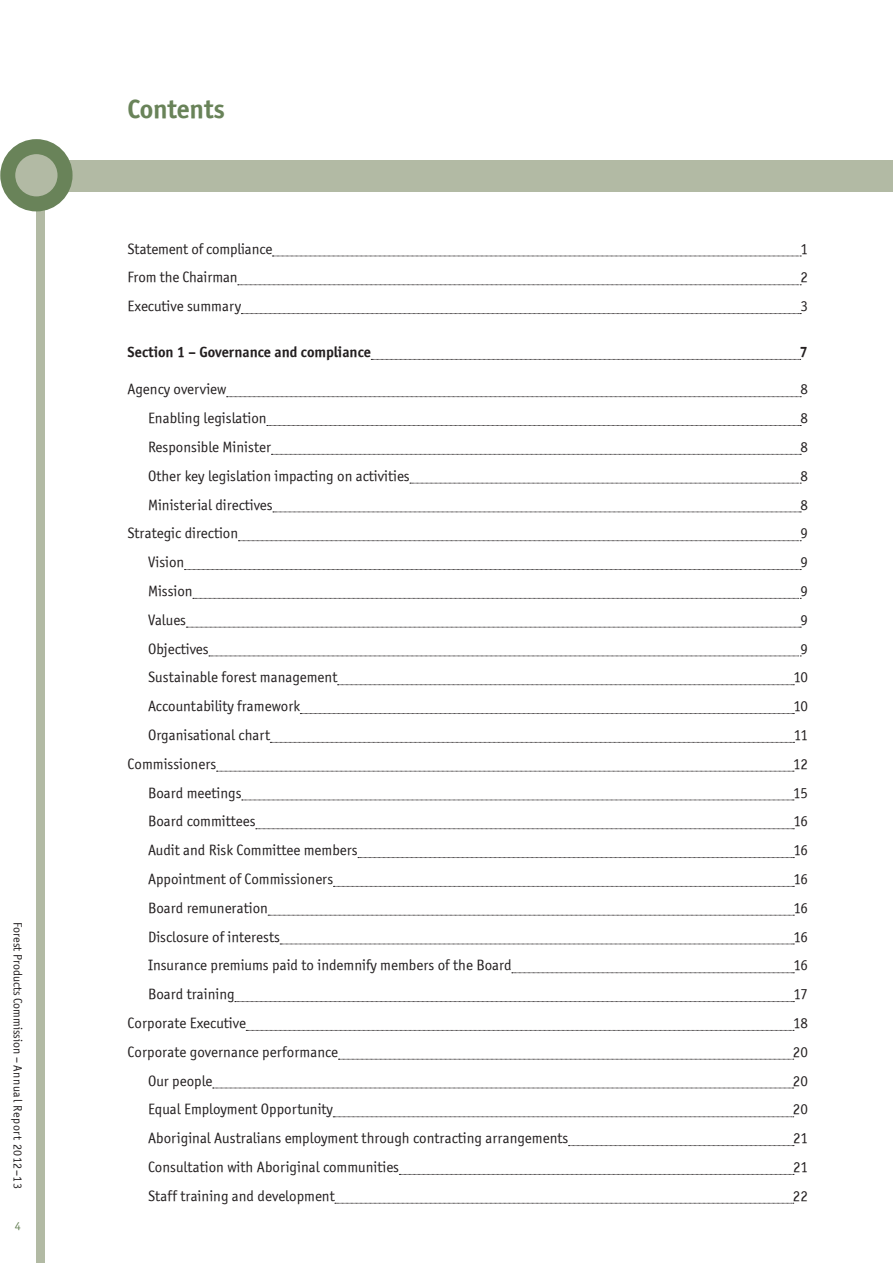
<style>
.page{position:relative;width:893px;height:1263px;background:#fff}
.page>*{position:absolute;margin:0;border:0;box-sizing:border-box;transform-origin:0 0}
.Heading_1{font:27px "Officina Sans ITCTT Bold";letter-spacing:-.01em;color:#698359}
.Body_text{font:15px "Officina Sans ITCTT Book";color:#231f20}
.Body_text-2{font:15px "Officina Sans ITCTT Bold";color:#231f20}
.t1{font:12px "Officina Sans ITCTT Book";color:#231f20}
.t2{font:12px "Officina Sans ITCTT Book";color:#698359}
</style>
<div class="page">
<div style="left:37px;top:149px;width:8px;height:1114px;background:#b2baa4"></div>
<div style="left:38px;top:160px;width:855px;height:31px;background:#b2baa4"></div>
<svg style="left:8px;top:147px;width:57px;height:57px;fill:#b2baa4"></svg>
<div style="left:0;top:139px;width:73px;height:72px;border:15px solid #698359;border-radius:50%"></div>
<svg style="left:272px;top:256px;width:529px;height:1px"></svg>
<svg style="left:238px;top:285px;width:563px;height:1px"></svg>
<svg style="left:241px;top:313px;width:560px;height:1px"></svg>
<svg style="left:371px;top:359px;width:430px;height:1px"></svg>
<svg style="left:227px;top:396px;width:574px;height:1px"></svg>
<svg style="left:267px;top:425px;width:534px;height:1px"></svg>
<svg style="left:271px;top:454px;width:530px;height:1px"></svg>
<svg style="left:410px;top:483px;width:391px;height:1px"></svg>
<svg style="left:273px;top:512px;width:528px;height:1px"></svg>
<svg style="left:238px;top:540px;width:563px;height:1px"></svg>
<svg style="left:184px;top:569px;width:617px;height:1px"></svg>
<svg style="left:193px;top:598px;width:608px;height:1px"></svg>
<svg style="left:186px;top:627px;width:615px;height:1px"></svg>
<svg style="left:209px;top:656px;width:592px;height:1px"></svg>
<svg style="left:338px;top:684px;width:456px;height:1px"></svg>
<svg style="left:300px;top:713px;width:494px;height:1px"></svg>
<svg style="left:270px;top:742px;width:524px;height:1px"></svg>
<svg style="left:217px;top:771px;width:577px;height:1px"></svg>
<svg style="left:242px;top:800px;width:552px;height:1px"></svg>
<svg style="left:256px;top:828px;width:538px;height:1px"></svg>
<svg style="left:358px;top:857px;width:436px;height:1px"></svg>
<svg style="left:333px;top:886px;width:461px;height:1px"></svg>
<svg style="left:268px;top:915px;width:526px;height:1px"></svg>
<svg style="left:280px;top:944px;width:514px;height:1px"></svg>
<svg style="left:512px;top:972px;width:282px;height:1px"></svg>
<svg style="left:235px;top:1001px;width:559px;height:1px"></svg>
<svg style="left:246px;top:1030px;width:548px;height:1px"></svg>
<svg style="left:338px;top:1059px;width:456px;height:1px"></svg>
<svg style="left:213px;top:1088px;width:581px;height:1px"></svg>
<svg style="left:333px;top:1116px;width:461px;height:1px"></svg>
<svg style="left:568px;top:1145px;width:226px;height:1px"></svg>
<svg style="left:399px;top:1174px;width:395px;height:1px"></svg>
<svg style="left:335px;top:1203px;width:459px;height:1px"></svg>
<p class="t1" style="left:25px;top:922px;width:268px;rotate:90deg">Forest Products Commission – Annual Report 2012–13</p>
<p class="t2" style="left:15px;top:1219px;width:7px">4</p>
<p class="Heading_1" style="left:128px;top:93px;width:99px">Contents</p>
<p class="Body_text" style="left:128px;top:240px;width:146px">Statement of compliance</p>
<p class="Body_text" style="left:800px;top:240px;width:9px">1</p>
<p class="Body_text" style="left:128px;top:269px;width:112px">From the Chairman</p>
<p class="Body_text" style="left:800px;top:269px;width:9px">2</p>
<p class="Body_text" style="left:128px;top:297px;width:115px">Executive summary</p>
<p class="Body_text" style="left:800px;top:297px;width:9px">3</p>
<p class="Body_text-2" style="left:128px;top:343px;width:245px">Section 1 – Governance and compliance</p>
<p class="Body_text-2" style="left:800px;top:343px;width:10px">7</p>
<p class="Body_text" style="left:128px;top:381px;width:100px">Agency overview</p>
<p class="Body_text" style="left:800px;top:381px;width:9px">8</p>
<p class="Body_text" style="left:148px;top:409px;width:120px">Enabling legislation</p>
<p class="Body_text" style="left:800px;top:409px;width:9px">8</p>
<p class="Body_text" style="left:148px;top:438px;width:125px">Responsible Minister</p>
<p class="Body_text" style="left:800px;top:438px;width:9px">8</p>
<p class="Body_text" style="left:148px;top:467px;width:263px">Other key legislation impacting on activities</p>
<p class="Body_text" style="left:800px;top:467px;width:9px">8</p>
<p class="Body_text" style="left:148px;top:496px;width:126px">Ministerial directives</p>
<p class="Body_text" style="left:800px;top:496px;width:9px">8</p>
<p class="Body_text" style="left:128px;top:525px;width:112px">Strategic direction</p>
<p class="Body_text" style="left:800px;top:525px;width:9px">9</p>
<p class="Body_text" style="left:148px;top:553px;width:38px">Vision</p>
<p class="Body_text" style="left:800px;top:553px;width:9px">9</p>
<p class="Body_text" style="left:148px;top:582px;width:46px">Mission</p>
<p class="Body_text" style="left:800px;top:582px;width:9px">9</p>
<p class="Body_text" style="left:148px;top:611px;width:40px">Values</p>
<p class="Body_text" style="left:800px;top:611px;width:9px">9</p>
<p class="Body_text" style="left:148px;top:640px;width:62px">Objectives</p>
<p class="Body_text" style="left:800px;top:640px;width:9px">9</p>
<p class="Body_text" style="left:148px;top:669px;width:191px">Sustainable forest management</p>
<p class="Body_text" style="left:793px;top:669px;width:16px">10</p>
<p class="Body_text" style="left:148px;top:697px;width:154px">Accountability framework</p>
<p class="Body_text" style="left:793px;top:697px;width:16px">10</p>
<p class="Body_text" style="left:148px;top:726px;width:124px">Organisational chart</p>
<p class="Body_text" style="left:794px;top:726px;width:16px">11</p>
<p class="Body_text" style="left:128px;top:755px;width:90px">Commissioners</p>
<p class="Body_text" style="left:793px;top:755px;width:16px">12</p>
<p class="Body_text" style="left:148px;top:784px;width:95px">Board meetings</p>
<p class="Body_text" style="left:793px;top:784px;width:16px">15</p>
<p class="Body_text" style="left:148px;top:813px;width:109px">Board committees</p>
<p class="Body_text" style="left:793px;top:813px;width:16px">16</p>
<p class="Body_text" style="left:148px;top:841px;width:211px">Audit and Risk Committee members</p>
<p class="Body_text" style="left:793px;top:841px;width:16px">16</p>
<p class="Body_text" style="left:148px;top:870px;width:187px">Appointment of Commissioners</p>
<p class="Body_text" style="left:793px;top:870px;width:16px">16</p>
<p class="Body_text" style="left:148px;top:899px;width:121px">Board remuneration</p>
<p class="Body_text" style="left:793px;top:899px;width:16px">16</p>
<p class="Body_text" style="left:148px;top:928px;width:133px">Disclosure of interests</p>
<p class="Body_text" style="left:793px;top:928px;width:16px">16</p>
<p class="Body_text" style="left:148px;top:957px;width:365px">Insurance premiums paid to indemnify members of the Board</p>
<p class="Body_text" style="left:793px;top:957px;width:16px">16</p>
<p class="Body_text" style="left:148px;top:985px;width:88px">Board training</p>
<p class="Body_text" style="left:794px;top:985px;width:16px">17</p>
<p class="Body_text" style="left:128px;top:1014px;width:120px">Corporate Executive</p>
<p class="Body_text" style="left:793px;top:1014px;width:16px">18</p>
<p class="Body_text" style="left:128px;top:1043px;width:212px">Corporate governance performance</p>
<p class="Body_text" style="left:793px;top:1043px;width:16px">20</p>
<p class="Body_text" style="left:148px;top:1072px;width:66px">Our people</p>
<p class="Body_text" style="left:793px;top:1072px;width:16px">20</p>
<p class="Body_text" style="left:148px;top:1101px;width:187px">Equal Employment Opportunity</p>
<p class="Body_text" style="left:793px;top:1101px;width:16px">20</p>
<p class="Body_text" style="left:148px;top:1129px;width:422px">Aboriginal Australians employment through contracting arrangements</p>
<p class="Body_text" style="left:793px;top:1129px;width:16px">21</p>
<p class="Body_text" style="left:148px;top:1158px;width:253px">Consultation with Aboriginal communities</p>
<p class="Body_text" style="left:793px;top:1158px;width:16px">21</p>
<p class="Body_text" style="left:148px;top:1187px;width:188px">Staff training and development</p>
<p class="Body_text" style="left:793px;top:1187px;width:16px">22</p>
</div>
